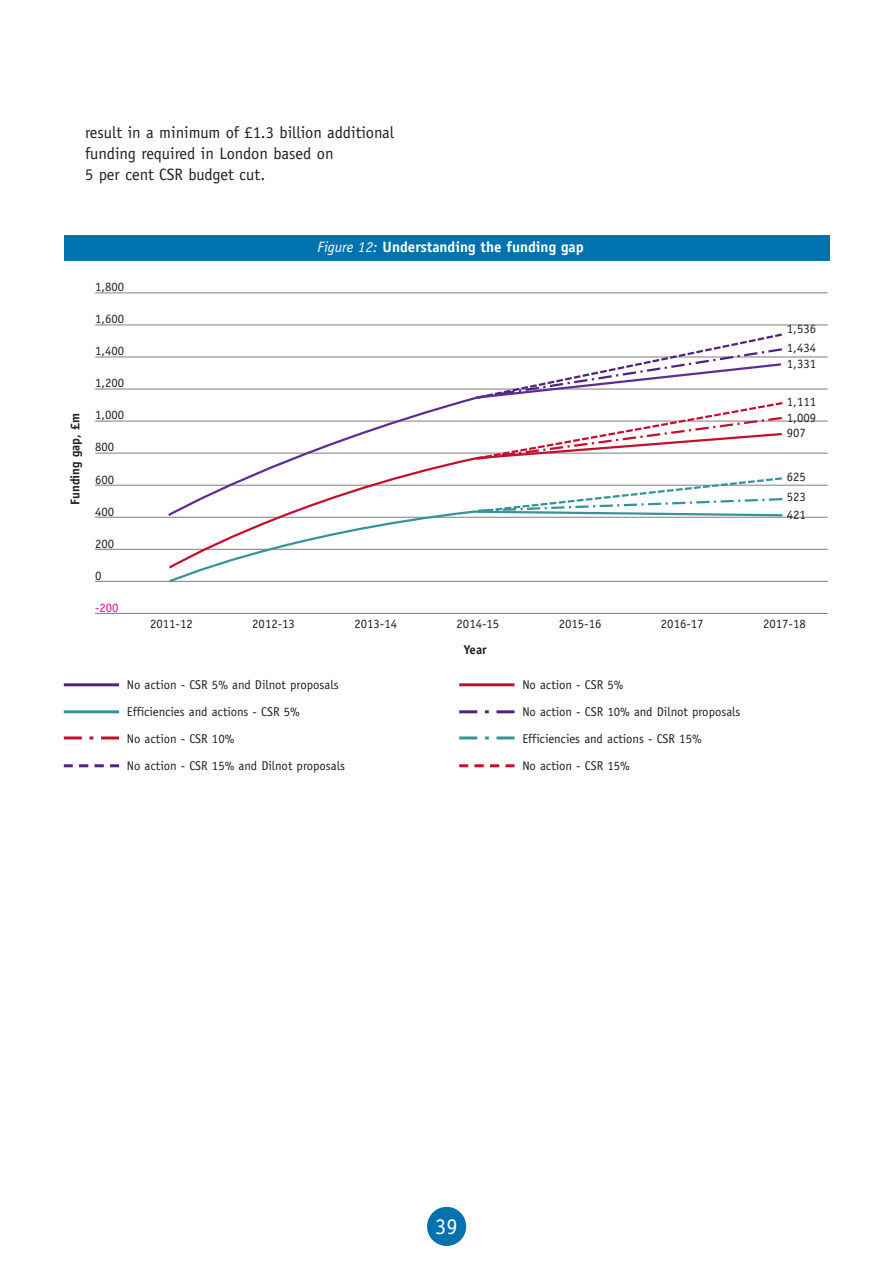
<style>
.page{position:relative;width:893px;height:1263px;background:#fff}
.page>*{position:absolute;margin:0;border:0;box-sizing:border-box;transform-origin:0 0}
.t1{font:22.5px "Officina Sans";color:#fff}
.t2{font:16.5px/21px "Officina Sans";color:#231f20}
.t3{font:700 15px "Officina Sans";color:#fff}
.t4{font:12.75px/19px "Officina Sans";color:#231f20}
.t5{font:700 12.75px "Officina Sans";color:#231f20}
.t6{font:12.75px "Officina Sans";color:#ed088d}
.s1{font-weight:400;font-style:italic}
</style>
<div class="page">
<div style="left:427px;top:1207px;width:39px;height:39px;background:#0073ae;border-radius:50%"></div>
<div style="left:64px;top:235px;width:765px;height:26px;background:#0073ae"></div>
<hr style="left:95px;top:292px;width:733px;height:1px;background:#7f7e7c">
<hr style="left:95px;top:325px;width:733px;height:1px;background:#7f7e7c">
<hr style="left:95px;top:357px;width:733px;height:1px;background:#7f7e7c">
<hr style="left:95px;top:389px;width:733px;height:1px;background:#7f7e7c">
<hr style="left:95px;top:421px;width:733px;height:1px;background:#7f7e7c">
<hr style="left:95px;top:453px;width:733px;height:1px;background:#7f7e7c">
<hr style="left:95px;top:485px;width:733px;height:1px;background:#7f7e7c">
<hr style="left:95px;top:517px;width:733px;height:1px;background:#7f7e7c">
<hr style="left:95px;top:549px;width:733px;height:1px;background:#7f7e7c">
<hr style="left:95px;top:581px;width:733px;height:1px;background:#7f7e7c">
<hr style="left:95px;top:613px;width:733px;height:1px;background:#7f7e7c">
<hr style="left:64px;top:683px;width:55px;height:3px;background:#52227f">
<hr style="left:459px;top:683px;width:55px;height:3px;background:#c3102f">
<hr style="left:64px;top:710px;width:55px;height:3px;background:#37939b">
<svg style="left:477px;top:710px;width:12px;height:3px"></svg>
<hr style="left:459px;top:710px;width:18px;height:3px;background:#52227f">
<hr style="left:496px;top:710px;width:18px;height:3px;background:#52227f">
<svg style="left:89px;top:736px;width:5px;height:3px"></svg>
<hr style="left:64px;top:736px;width:18px;height:3px;background:#c3102f">
<hr style="left:101px;top:736px;width:18px;height:3px;background:#c3102f">
<svg style="left:477px;top:736px;width:12px;height:3px"></svg>
<hr style="left:459px;top:736px;width:18px;height:3px;background:#37939b">
<hr style="left:496px;top:736px;width:18px;height:3px;background:#37939b">
<svg style="left:64px;top:764px;width:55px;height:3px"></svg>
<svg style="left:459px;top:764px;width:55px;height:3px"></svg>
<svg style="left:166px;top:333px;width:619px;height:250px"></svg>
<p class="t2" style="left:85px;top:123px;width:311px">result in a minimum of £1.3 billion additional funding required in London based on<br>5 per cent CSR budget cut.</p>
<p class="t5" style="left:70px;top:505px;width:93px;rotate:-90deg">Funding gap, £m</p>
<p class="t4" style="left:95px;top:278px;width:31px">1,800</p>
<p class="t4" style="left:95px;top:310px;width:31px">1,600</p>
<p class="t4" style="left:95px;top:342px;width:31px">1,400</p>
<p class="t4" style="left:95px;top:375px;width:31px">1,200</p>
<p class="t4" style="left:95px;top:407px;width:31px">1,000</p>
<p class="t4" style="left:95px;top:439px;width:21px">800</p>
<p class="t4" style="left:95px;top:471px;width:21px">600</p>
<p class="t4" style="left:95px;top:503px;width:21px">400</p>
<p class="t4" style="left:95px;top:535px;width:21px">200</p>
<p class="t4" style="left:95px;top:567px;width:8px">0</p>
<p class="t6" style="left:95px;top:603px;width:25px">-200</p>
<p class="t3" style="left:318px;top:241px;width:268px"><span class="s1">Figure 12:</span> Understanding the funding gap</p>
<p class="t4" style="left:787px;top:320px;width:31px">1,536<br>1,434</p>
<p class="t4" style="left:787px;top:355px;width:31px">1,331</p>
<p class="t4" style="left:787px;top:394px;width:31px;line-height:16.4px">1,111<br>1,009</p>
<p class="t4" style="left:787px;top:424px;width:21px">907</p>
<p class="t4" style="left:787px;top:467px;width:21px;line-height:20.2px">625<br>523</p>
<p class="t4" style="left:787px;top:506px;width:21px">421</p>
<p class="t4" style="left:150px;top:615px;width:44px">2011-12</p>
<p class="t4" style="left:252px;top:615px;width:44px">2012-13</p>
<p class="t4" style="left:354px;top:615px;width:44px">2013-14</p>
<p class="t4" style="left:457px;top:615px;width:44px">2014-15</p>
<p class="t4" style="left:559px;top:615px;width:44px">2015-16</p>
<p class="t4" style="left:661px;top:615px;width:44px">2016-17</p>
<p class="t4" style="left:763px;top:615px;width:44px">2017-18</p>
<p class="t5" style="left:464px;top:645px;width:24px">Year</p>
<p class="t4" style="left:127px;top:677px;width:213px">No action - CSR 5% and Dilnot proposals</p>
<p class="t4" style="left:522px;top:677px;width:103px">No action - CSR 5%</p>
<p class="t4" style="left:127px;top:704px;width:174px">Efficiencies and actions - CSR 5%</p>
<p class="t4" style="left:522px;top:704px;width:220px">No action - CSR 10% and Dilnot proposals</p>
<p class="t4" style="left:127px;top:730px;width:109px">No action - CSR 10%</p>
<p class="t4" style="left:522px;top:730px;width:181px">Efficiencies and actions - CSR 15%</p>
<p class="t4" style="left:127px;top:758px;width:220px">No action - CSR 15% and Dilnot proposals</p>
<p class="t4" style="left:522px;top:758px;width:109px">No action - CSR 15%</p>
<h1 class="t1" style="left:435px;top:1218px;width:24px">39</h1>
</div>
